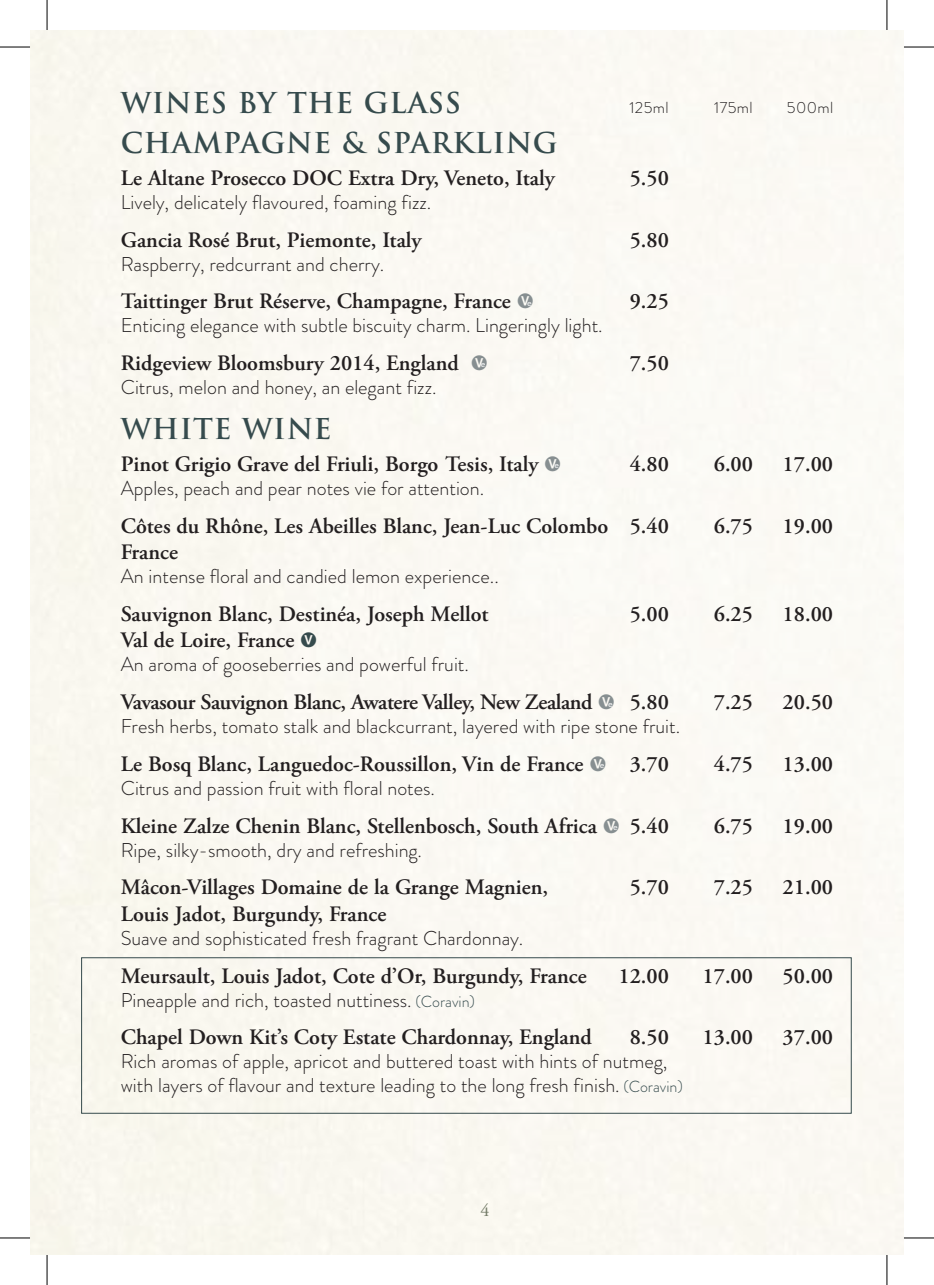
<style>
.page{position:relative;width:934px;height:1285px;background:#fff}
.page>*{position:absolute;margin:0;border:0;box-sizing:border-box;transform-origin:0 0}
.t1{font:700 28px "Trajan Pro";letter-spacing:.025em;color:#364b4d}
.t2{font:600 22px "Adobe Garamond Pro";color:#231f20}
.t3{font:600 22px "Adobe Garamond Pro";letter-spacing:-.02em;color:#231f20}
.t4{font:300 20px/24px "Brandon Grotesque";color:#231f20}
.t5{font:18px "Adobe Garamond Pro";color:#737b67}
.t6{font:300 16px "Brandon Grotesque";letter-spacing:.025em;color:#231f20}
.s1{font-family:"Circled Letters Normal";font-weight:400;font-size:20px;color:#878f91}
.s2{font-family:"Brandon Grotesque";font-weight:400;font-size:10px;color:#fff}
.s3{font-family:"Circled Letters Normal";font-weight:400;font-size:20px;color:#364b4d}
.s4{font-size:16px;color:#364b4d}
</style>
<div class="page">
<div style="left:30px;top:30px;width:873px;height:1225px;background:#faf9f3"></div>
<div style="left:81px;top:957px;width:770px;height:156px;border:1px solid #364b4d"></div>
<hr style="left:0;top:47px;width:30px;height:1px;background:#000">
<hr style="left:903px;top:47px;width:30px;height:1px;background:#000">
<hr style="left:0;top:1237px;width:30px;height:1px;background:#000">
<hr style="left:903px;top:1237px;width:30px;height:1px;background:#000">
<hr style="left:47px;top:0;width:1px;height:30px;background:#000">
<hr style="left:47px;top:1255px;width:1px;height:30px;background:#000">
<hr style="left:886px;top:0;width:1px;height:30px;background:#000">
<hr style="left:886px;top:1255px;width:1px;height:30px;background:#000">
<p class="t1" style="left:121px;top:86px;width:341px">WINES BY THE GLASS</p>
<p class="t6" style="left:629px;top:97px;width:41px">125ml</p>
<p class="t6" style="left:714px;top:97px;width:40px">175ml</p>
<p class="t6" style="left:786px;top:97px;width:48px">500ml</p>
<p class="t1" style="left:121px;top:125px;width:438px">CHAMPAGNE &amp; SPARKLING</p>
<p class="t2" style="left:121px;top:165px;width:435px">Le Altane Prosecco DOC Extra Dry, Veneto, Italy</p>
<p class="t2" style="left:629px;top:165px;width:41px">5.50</p>
<p class="t4" style="left:121px;top:190px;width:312px">Lively, delicately flavoured, foaming fizz.</p>
<p class="t2" style="left:121px;top:227px;width:302px">Gancia Rosé Brut, Piemonte, Italy</p>
<p class="t2" style="left:629px;top:227px;width:41px">5.80</p>
<p class="t4" style="left:121px;top:252px;width:265px">Raspberry, redcurrant and cherry.</p>
<p class="t2" style="left:121px;top:289px;width:414px">Taittinger Brut Réserve, Champagne, France <span class="s1">V</span><span class="s2">e</span></p>
<p class="t2" style="left:629px;top:289px;width:41px">9.25</p>
<p class="t4" style="left:121px;top:313px;width:483px">Enticing elegance with subtle biscuity charm. Lingeringly light.</p>
<p class="t2" style="left:121px;top:350px;width:368px">Ridgeview Bloomsbury 2014, England <span class="s1">V</span><span class="s2">e</span></p>
<p class="t2" style="left:629px;top:350px;width:41px">7.50</p>
<p class="t4" style="left:121px;top:375px;width:317px">Citrus, melon and honey, an elegant fizz.</p>
<p class="t1" style="left:121px;top:411px;width:212px">WHITE WINE</p>
<p class="t2" style="left:121px;top:451px;width:442px">Pinot Grigio Grave del Friuli, Borgo Tesis, Italy <span class="s1">V</span><span class="s2">e</span></p>
<p class="t2" style="left:629px;top:451px;width:41px">4.80</p>
<p class="t2" style="left:713px;top:451px;width:41px">6.00</p>
<p class="t2" style="left:782px;top:451px;width:52px">17.00</p>
<p class="t4" style="left:121px;top:476px;width:365px">Apples, peach and pear notes vie for attention.</p>
<p class="t2" style="left:121px;top:513px;width:549px">Côtes du Rhône, Les Abeilles Blanc, Jean-Luc Colombo 5.40</p>
<p class="t2" style="left:713px;top:513px;width:41px">6.75</p>
<p class="t2" style="left:782px;top:513px;width:52px">19.00</p>
<p class="t2" style="left:121px;top:539px;width:59px">France</p>
<p class="t4" style="left:121px;top:564px;width:379px">An intense floral and candied lemon experience..</p>
<p class="t2" style="left:121px;top:601px;width:369px">Sauvignon Blanc, Destinéa, Joseph Mellot</p>
<p class="t2" style="left:629px;top:601px;width:41px">5.00</p>
<p class="t2" style="left:713px;top:601px;width:41px">6.25</p>
<p class="t2" style="left:782px;top:601px;width:52px">18.00</p>
<p class="t2" style="left:121px;top:628px;width:198px">Val de Loire, France <span class="s3">V</span></p>
<p class="t4" style="left:121px;top:652px;width:349px">An aroma of gooseberries and powerful fruit.</p>
<p class="t3" style="left:121px;top:689px;width:549px">Vavasour Sauvignon Blanc, Awatere Valley, New Zealand <span class="s1">V</span><span class="s2">e</span> 5.80</p>
<p class="t2" style="left:713px;top:689px;width:41px">7.25</p>
<p class="t2" style="left:782px;top:689px;width:52px">20.50</p>
<p class="t4" style="left:121px;top:714px;width:560px">Fresh herbs, tomato stalk and blackcurrant, layered with ripe stone fruit.</p>
<p class="t2" style="left:121px;top:751px;width:549px">Le Bosq Blanc, Languedoc-Roussillon, Vin de France <span class="s1">V</span><span class="s2">e</span> 3.70</p>
<p class="t2" style="left:713px;top:751px;width:41px">4.75</p>
<p class="t2" style="left:782px;top:751px;width:52px">13.00</p>
<p class="t4" style="left:121px;top:776px;width:315px">Citrus and passion fruit with floral notes.</p>
<p class="t2" style="left:121px;top:813px;width:549px">Kleine Zalze Chenin Blanc, Stellenbosch, South Africa <span class="s1">V</span><span class="s2">e</span> 5.40</p>
<p class="t2" style="left:713px;top:813px;width:41px">6.75</p>
<p class="t2" style="left:782px;top:813px;width:52px">19.00</p>
<p class="t4" style="left:121px;top:838px;width:302px">Ripe, silky-smooth, dry and refreshing.</p>
<p class="t2" style="left:121px;top:875px;width:428px">Mâcon-Villages Domaine de la Grange Magnien,</p>
<p class="t2" style="left:629px;top:875px;width:41px">5.70</p>
<p class="t2" style="left:713px;top:875px;width:41px">7.25</p>
<p class="t2" style="left:782px;top:875px;width:52px">21.00</p>
<p class="t2" style="left:121px;top:901px;width:267px">Louis Jadot, Burgundy, France</p>
<p class="t4" style="left:121px;top:926px;width:404px">Suave and sophisticated fresh fragrant Chardonnay.</p>
<p class="t2" style="left:121px;top:963px;width:467px">Meursault, Louis Jadot, Cote d’Or, Burgundy, France</p>
<p class="t2" style="left:618px;top:963px;width:52px">12.00</p>
<p class="t2" style="left:702px;top:963px;width:52px">17.00</p>
<p class="t2" style="left:782px;top:963px;width:52px">50.00</p>
<p class="t4" style="left:121px;top:987px;width:355px">Pineapple and rich, toasted nuttiness. <span class="s4">(Coravin)</span></p>
<p class="t2" style="left:121px;top:1024px;width:472px">Chapel Down Kit’s Coty Estate Chardonnay, England</p>
<p class="t2" style="left:629px;top:1024px;width:41px">8.50</p>
<p class="t2" style="left:702px;top:1024px;width:52px">13.00</p>
<p class="t2" style="left:782px;top:1024px;width:52px">37.00</p>
<p class="t4" style="left:121px;top:1049px;width:563px">Rich aromas of apple, apricot and buttered toast with hints of nutmeg, with layers of flavour and texture leading to the long fresh finish. <span class="s4">(Coravin)</span></p>
<p class="t5" style="left:480px;top:1199px;width:10px">4</p>
</div>
